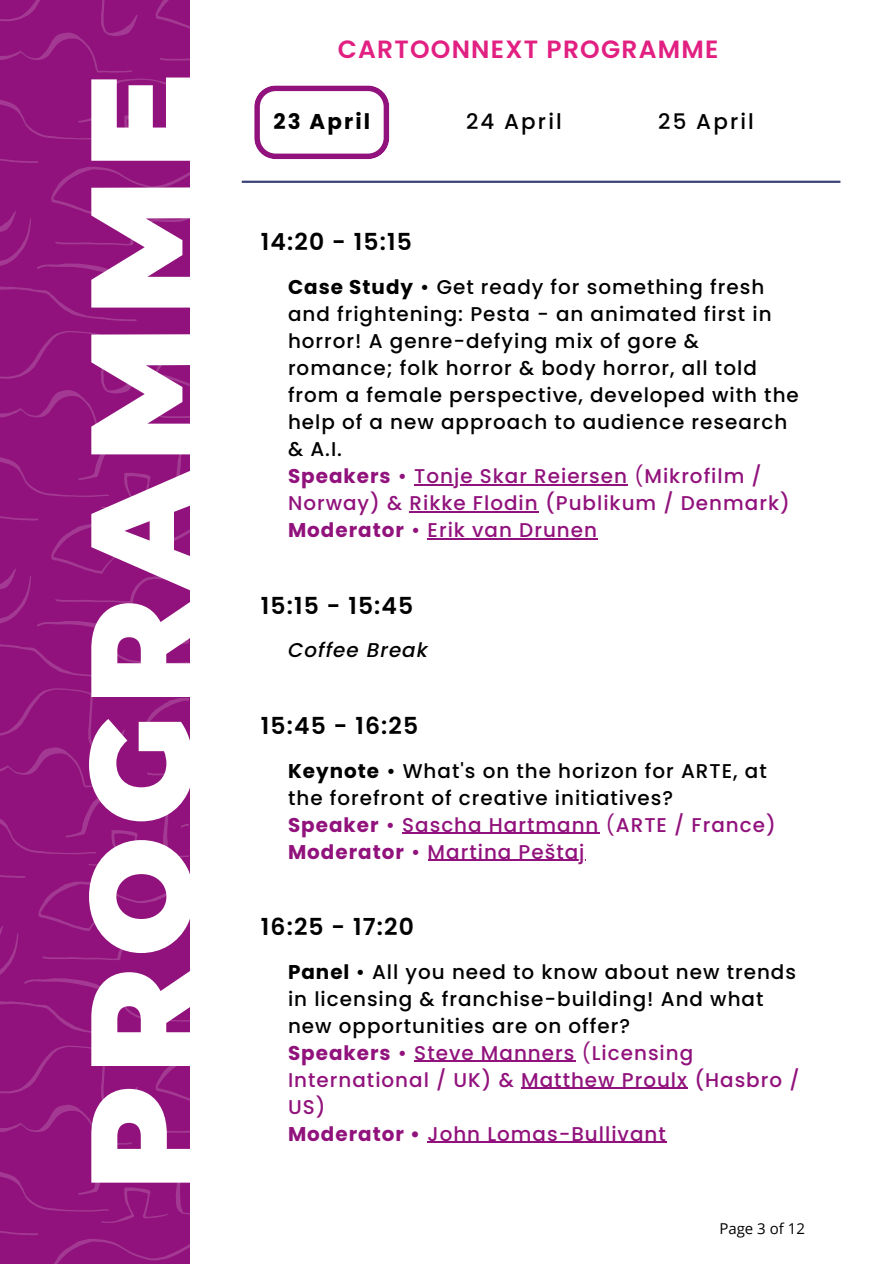
<style>
.page{position:relative;width:894px;height:1264px;background:#fff}
.page>*{position:absolute;margin:0;border:0;box-sizing:border-box;transform-origin:0 0}
.t1{font:900 142.95px "Montserrat";letter-spacing:.075em;color:#fff}
.t2{font:600 24.9px "Poppins";letter-spacing:.05em;color:#e12082}
.t3{font:600 23.4px "Poppins";letter-spacing:.05em;color:#000}
.t4{font:500 21.45px "Poppins";letter-spacing:.1em;color:#000}
.t5{font:700 21.45px "Poppins";letter-spacing:.1em;color:#000}
.t6{font:500 19.95px/27px "Poppins";letter-spacing:.05em;color:#000}
.t7{font:500 19.95px/27px "Poppins";letter-spacing:.05em;color:#91127c}
.t8{font:italic 500 19.95px "Poppins";letter-spacing:.05em;color:#000}
.t9{font:15px "Open Sans";color:#000}
.s1{font-weight:700}
.s2{font-weight:700;color:#91127c}
.s3{color:#91127c}
.s4{font-weight:400;color:#91127c}
</style>
<div class="page">
<div style="left:0;top:0;width:190px;height:1263px;background:#91127c"></div>
<svg style="left:0;top:0;width:190px;height:321px"></svg>
<svg style="left:0;top:331px;width:190px;height:347px"></svg>
<svg style="left:0;top:688px;width:190px;height:347px"></svg>
<svg style="left:0;top:1045px;width:190px;height:218px"></svg>
<svg style="left:254px;top:85px;width:135px;height:74px"></svg>
<hr style="left:414px;top:484px;width:214px;height:1px;background:#91127c">
<hr style="left:409px;top:511px;width:129px;height:1px;background:#91127c">
<hr style="left:427px;top:538px;width:171px;height:1px;background:#91127c">
<hr style="left:414px;top:1060px;width:161px;height:1px;background:#91127c">
<hr style="left:521px;top:1087px;width:167px;height:1px;background:#91127c">
<hr style="left:427px;top:1141px;width:239px;height:1px;background:#91127c">
<hr style="left:402px;top:832px;width:197px;height:1px;background:#91127c">
<hr style="left:427px;top:859px;width:158px;height:1px;background:#91127c">
<hr style="left:242px;top:181px;width:598px;height:2px;background:#3a4379">
<p class="t1" style="left:53px;top:1190px;width:1119px;rotate:-90deg">PROGRAMME</p>
<p class="t2" style="left:337px;top:31px;width:382px">CARTOONNEXT PROGRAMME</p>
<p class="t5" style="left:273px;top:107px;width:98px">23 April</p>
<h1 class="t4" style="left:466px;top:107px;width:97px">24 April</h1>
<p class="t4" style="left:658px;top:107px;width:97px">25 April</p>
<p class="t3" style="left:261px;top:226px;width:152px">14:20 - 15:15</p>
<p class="t6" style="left:288px;top:274px;width:512px"><span class="s1">Case Study</span> • Get ready for something fresh and frightening: Pesta - an animated first in horror! A genre-defying mix of gore &amp; romance; folk horror &amp; body horror, all told from a female perspective, developed with the help of a new approach to audience research &amp; A.I.<br><span class="s2">Speakers</span> <span class="s3">• Tonje Skar Reiersen</span> <span class="s4">(</span><span class="s3">Mikrofilm /</span></p>
<p class="t7" style="left:288px;top:490px;width:503px">Norway) &amp; Rikke Flodin (Publikum / Denmark)<br><span class="s1">Moderator</span> • Erik van Drunen</p>
<p class="t3" style="left:261px;top:589px;width:154px">15:15 - 15:45</p>
<p class="t8" style="left:288px;top:636px;width:141px">Coffee Break</p>
<h4 class="t3" style="left:261px;top:709px;width:159px">15:45 - 16:25</h4>
<p class="t6" style="left:288px;top:757px;width:489px"><span class="s1">Keynote</span> • What's on the horizon for ARTE, at the forefront of creative initiatives?<br><span class="s2">Speaker</span> <span class="s3">• Sascha Hartmann</span> <span class="s4">(</span><span class="s3">ARTE / France)</span></p>
<p class="t7" style="left:288px;top:838px;width:298px"><span class="s1">Moderator</span> • Martina Peštaj</p>
<p class="t3" style="left:261px;top:910px;width:155px">16:25 - 17:20</p>
<p class="t6" style="left:288px;top:958px;width:513px"><span class="s1">Panel</span> • All you need to know about new trends in licensing &amp; franchise-building! And what new opportunities are on offer?<br><span class="s2">Speakers</span> <span class="s3">• Steve Manners</span> <span class="s4">(</span><span class="s3">Licensing International / UK) &amp; Matthew Proulx (Hasbro / US)</span></p>
<p class="t7" style="left:288px;top:1120px;width:379px"><span class="s1">Moderator •</span> John Lomas-Bullivant</p>
<p class="t9" style="left:719px;top:1217px;width:87px">Page 3 of 12</p>
</div>
